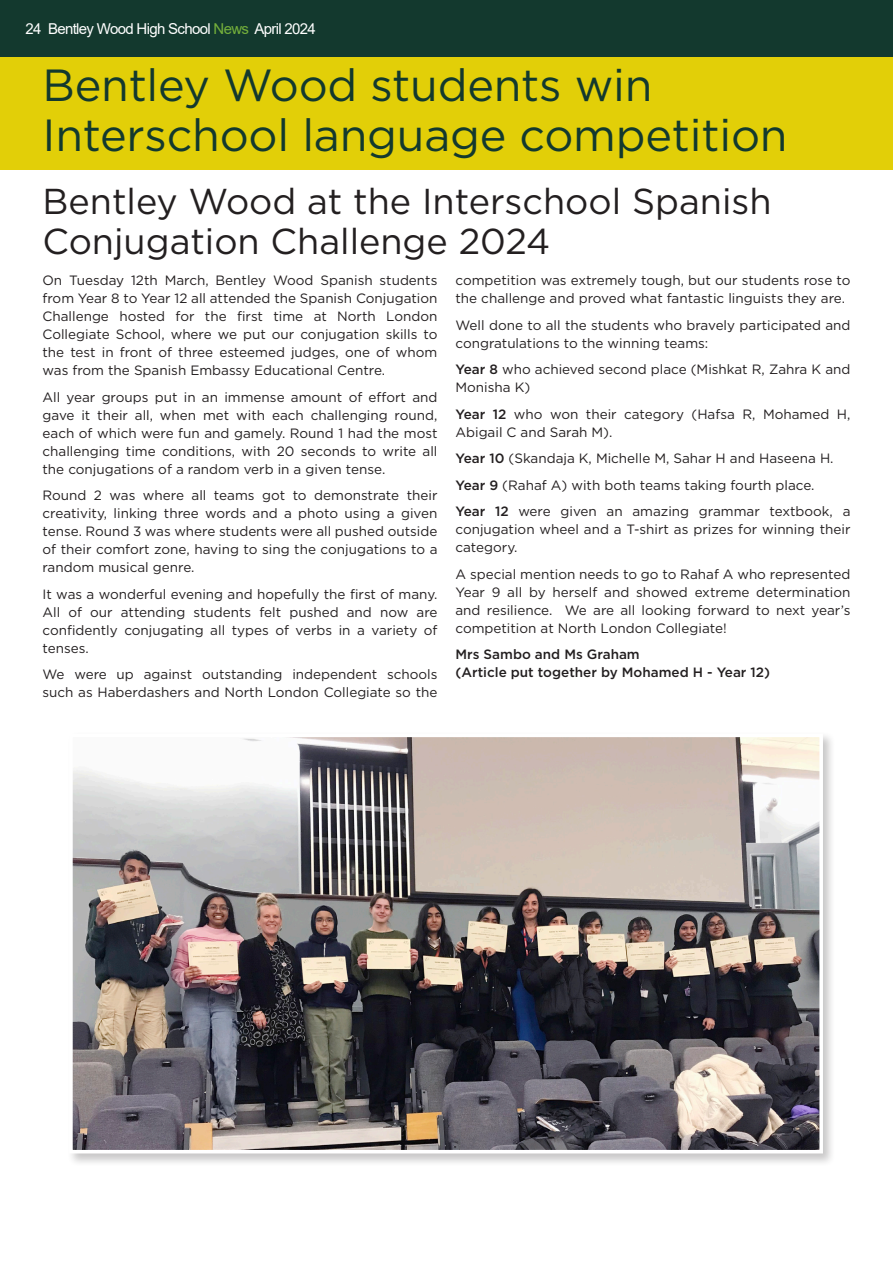
<style>
.page{position:relative;width:893px;height:1263px;background:#fff}
.page>*{position:absolute;margin:0;border:0;box-sizing:border-box;transform-origin:0 0}
.t1{font:45px/49.5px "Gotham";letter-spacing:-.005em;color:#13392e}
.t2{font:36px/40.5px "Gotham";color:#231f20}
.t3{font:15px "Arial";letter-spacing:-.045em;color:#fff}
.t4{font:13.5px/18px "Gotham";color:#231f20;text-align:justify}
.t5{font:500 13.5px/18px "Gotham";color:#231f20}
.s1{color:#74af3b}
.s2{font-weight:500}
</style>
<div class="page">
<div style="left:0;top:34px;width:893px;height:135px;background:#e2cf08"></div>
<div style="left:0;top:0;width:893px;height:56px;background:#13392e"></div>
<div style="left:67px;top:731px;width:769px;height:436px;background:#231f20;opacity:.25"></div>
<img style="left:74px;top:738px;width:744px;height:410px">
<div style="left:69px;top:733px;width:754px;height:420px;border:4px solid #fff"></div>
<p class="t3" style="left:26px;top:19px;width:292px">24 Bentley Wood High School <span class="s1">News</span> April 2024</p>
<p class="t1" style="left:43px;top:60px;width:747px">Bentley Wood students win<br>Interschool language competition</p>
<p class="t2" style="left:43px;top:180px;width:731px">Bentley Wood at the Interschool Spanish<br>Conjugation Challenge 2024</p>
<p class="t4" style="left:43px;top:271px;width:396px">On Tuesday 12th March, Bentley Wood Spanish students from Year 8 to Year 12 all attended the Spanish Conjugation Challenge hosted for the first time at North London Collegiate School, where we put our conjugation skills to the test in front of three esteemed judges, one of whom was from the Spanish Embassy Educational Centre.</p>
<p class="t4" style="left:43px;top:387px;width:396px">All year groups put in an immense amount of effort and gave it their all, when met with each challenging round, each of which were fun and gamely. Round 1 had the most challenging time conditions, with 20 seconds to write all the conjugations of a random verb in a given tense.</p>
<p class="t4" style="left:43px;top:486px;width:396px">Round 2 was where all teams got to demonstrate their creativity, linking three words and a photo using a given tense. Round 3 was where students were all pushed outside of their comfort zone, having to sing the conjugations to a random musical genre.</p>
<p class="t4" style="left:43px;top:584px;width:396px">It was a wonderful evening and hopefully the first of many.<br>All of our attending students felt pushed and now are confidently conjugating all types of verbs in a variety of tenses.</p>
<p class="t4" style="left:43px;top:665px;width:396px">We were up against outstanding independent schools such as Haberdashers and North London Collegiate so the</p>
<p class="t4" style="left:455px;top:271px;width:396px">competition was extremely tough, but our students rose to the challenge and proved what fantastic linguists they are.</p>
<p class="t4" style="left:455px;top:315px;width:396px">Well done to all the students who bravely participated and congratulations to the winning teams:</p>
<p class="t4" style="left:455px;top:360px;width:396px"><span class="s2">Year 8</span> who achieved second place (Mishkat R, Zahra K and<br>Monisha K)</p>
<p class="t4" style="left:455px;top:404px;width:396px"><span class="s2">Year 12</span> who won their category (Hafsa R, Mohamed H,<br>Abigail C and Sarah M).</p>
<p class="t4" style="left:455px;top:449px;width:380px"><span class="s2">Year 10</span> (Skandaja K, Michelle M, Sahar H and Haseena H.</p>
<p class="t4" style="left:455px;top:475px;width:361px"><span class="s2">Year 9</span> (Rahaf A) with both teams taking fourth place.</p>
<p class="t4" style="left:455px;top:502px;width:396px"><span class="s2">Year 12</span> were given an amazing grammar textbook, a conjugation wheel and a T-shirt as prizes for winning their category.</p>
<p class="t4" style="left:455px;top:564px;width:396px">A special mention needs to go to Rahaf A who represented Year 9 all by herself and showed extreme determination and resilience. We are all looking forward to next year’s competition at North London Collegiate!</p>
<p class="t5" style="left:455px;top:645px;width:316px">Mrs Sambo and Ms Graham<br>(Article put together by Mohamed H - Year 12)</p>
</div>
